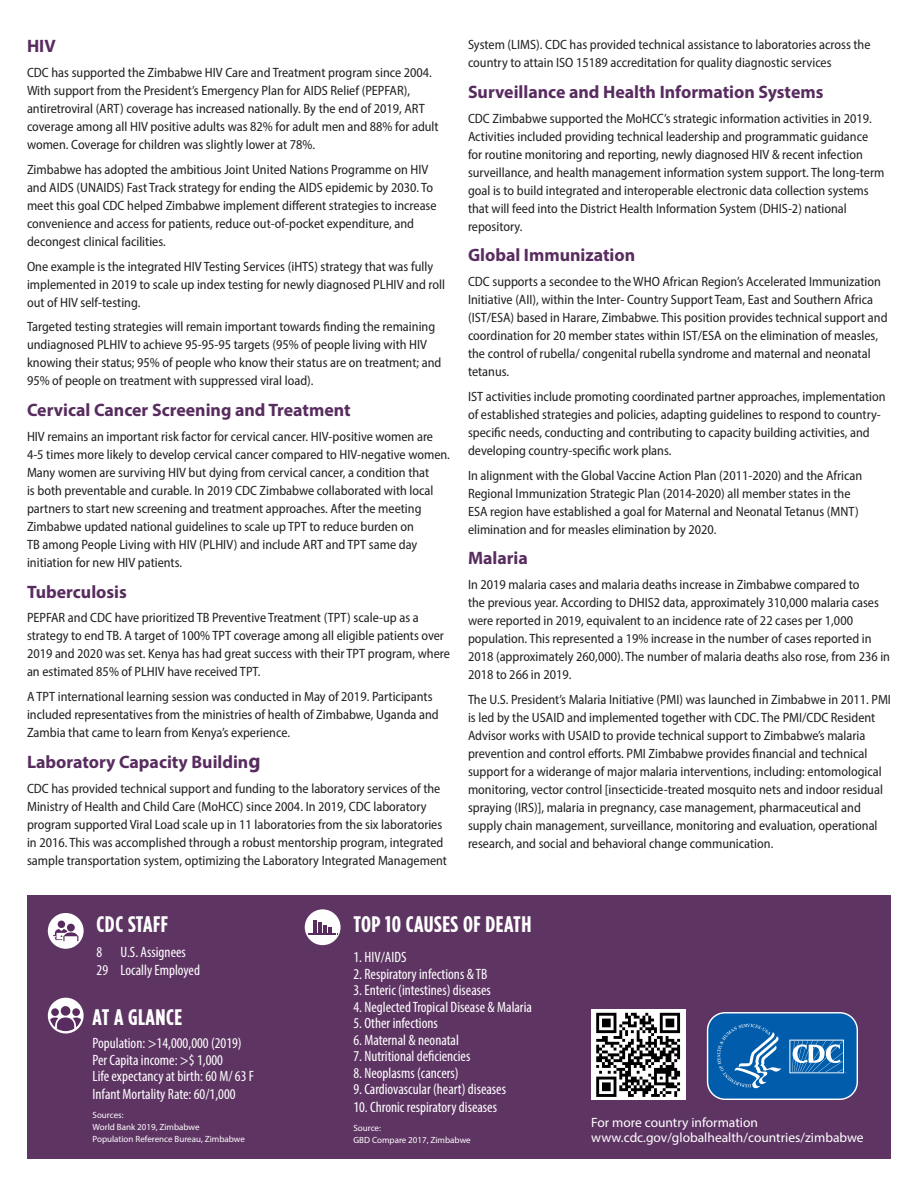
<style>
.page{position:relative;width:918px;height:1188px;background:#fff}
.page>*{position:absolute;margin:0;border:0;box-sizing:border-box;transform-origin:0 0}
.t1{font:700 condensed 22.5px "Gotham HTF";letter-spacing:.02em;color:#fff;scale:1.05 1}
.t2{font:700 18px "Myriad Pro";color:#582c5f}
.t3{font:condensed 15px/16.5px "Myriad Pro";color:#fff}
.t4{font:semi-condensed 13.5px/18px "Myriad Pro";color:#231f20}
.t5{font:13.5px/15px "Myriad Pro";color:#fff}
.t6{font:9px/12px "Myriad Pro";color:#fff}
.s1{font-size:21px}
</style>
<div class="page">
<div style="left:27px;top:895px;width:864px;height:264px;background:#5e3463"></div>
<div style="left:305px;top:909px;width:36px;height:36px;background:#fff;border-radius:50%"></div>
<hr style="left:318px;top:922px;width:4px;height:11px;background:#582c5f">
<hr style="left:313px;top:920px;width:4px;height:13px;background:#582c5f">
<svg style="left:308px;top:925px;width:30px;height:10px"></svg>
<div style="left:48px;top:998px;width:36px;height:35px;background:#fff;border-radius:50%"></div>
<div style="left:51px;top:1008px;width:8px;height:8px;background:#582c5f;border-radius:50%"></div>
<div style="left:61px;top:1006px;width:9px;height:10px;background:#582c5f;border-radius:50%"></div>
<div style="left:72px;top:1008px;width:8px;height:8px;background:#582c5f;border-radius:50%"></div>
<svg style="left:50px;top:1017px;width:31px;height:14px"></svg>
<div style="left:48px;top:913px;width:36px;height:36px;background:#fff;border-radius:50%"></div>
<div style="left:58px;top:921px;width:7px;height:7px;background:#582c5f;border-radius:50%"></div>
<svg style="left:53px;top:929px;width:25px;height:12px"></svg>
<div style="left:67px;top:924px;width:8px;height:7px;background:#582c5f;border-radius:50%"></div>
<svg style="left:706px;top:1012px;width:152px;height:88px;background:#2873b5"></svg>
<img style="left:591px;top:1010px;width:95px;height:90px">
<h2 class="t2" style="left:27px;top:35px;width:30px">HIV</h2>
<p class="t4" style="left:27px;top:63px;width:413px">CDC has supported the Zimbabwe HIV Care and Treatment program since 2004.<br>With support from the President’s Emergency Plan for AIDS Relief (PEPFAR), antiretroviral (ART) coverage has increased nationally. By the end of 2019, ART coverage among all HIV positive adults was 82% for adult men and 88% for adult women. Coverage for children was slightly lower at 78%.</p>
<p class="t4" style="left:27px;top:160px;width:411px">Zimbabwe has adopted the ambitious Joint United Nations Programme on HIV and AIDS (UNAIDS) Fast Track strategy for ending the AIDS epidemic by 2030. To meet this goal CDC helped Zimbabwe implement different strategies to increase convenience and access for patients, reduce out-of-pocket expenditure, and decongest clinical facilities.</p>
<p class="t4" style="left:27px;top:257px;width:420px">One example is the integrated HIV Testing Services (iHTS) strategy that was fully implemented in 2019 to scale up index testing for newly diagnosed PLHIV and roll out of HIV self-testing.</p>
<p class="t4" style="left:27px;top:318px;width:416px">Targeted testing strategies will remain important towards finding the remaining undiagnosed PLHIV to achieve 95-95-95 targets (95% of people living with HIV knowing their status; 95% of people who know their status are on treatment; and 95% of people on treatment with suppressed viral load).</p>
<h2 class="t2" style="left:27px;top:398px;width:325px">Cervical Cancer Screening and Treatment</h2>
<p class="t4" style="left:27px;top:427px;width:425px">HIV remains an important risk factor for cervical cancer. HIV-positive women are 4-5 times more likely to develop cervical cancer compared to HIV-negative women.<br>Many women are surviving HIV but dying from cervical cancer, a condition that<br>is both preventable and curable. In 2019 CDC Zimbabwe collaborated with local partners to start new screening and treatment approaches. After the meeting Zimbabwe updated national guidelines to scale up TPT to reduce burden on<br>TB among People Living with HIV (PLHIV) and include ART and TPT same day initiation for new HIV patients.</p>
<h2 class="t2" style="left:27px;top:580px;width:101px">Tuberculosis</h2>
<p class="t4" style="left:27px;top:609px;width:424px">PEPFAR and CDC have prioritized TB Preventive Treatment (TPT) scale-up as a strategy to end TB. A target of 100% TPT coverage among all eligible patients over 2019 and 2020 was set. Kenya has had great success with their TPT program, where an estimated 85% of PLHIV have received TPT.</p>
<p class="t4" style="left:27px;top:687px;width:413px">A TPT international learning session was conducted in May of 2019. Participants included representatives from the ministries of health of Zimbabwe, Uganda and<br>Zambia that came to learn from Kenya’s experience.</p>
<h2 class="t2" style="left:27px;top:750px;width:235px">Laboratory Capacity Buildin<span class="s1">g</span></h2>
<p class="t4" style="left:27px;top:779px;width:422px">CDC has provided technical support and funding to the laboratory services of the Ministry of Health and Child Care (MoHCC) since 2004. In 2019, CDC laboratory program supported Viral Load scale up in 11 laboratories from the six laboratories in 2016. This was accomplished through a robust mentorship program, integrated sample transportation system, optimizing the Laboratory Integrated Management</p>
<p class="t4" style="left:468px;top:35px;width:404px">System (LIMS). CDC has provided technical assistance to laboratories across the country to attain ISO 15189 accreditation for quality diagnostic services</p>
<h2 class="t2" style="left:468px;top:80px;width:357px">Surveillance and Health Information Systems</h2>
<p class="t4" style="left:468px;top:109px;width:418px">CDC Zimbabwe supported the MoHCC’s strategic information activities in 2019.<br>Activities included providing technical leadership and programmatic guidance for routine monitoring and reporting, newly diagnosed HIV &amp; recent infection surveillance, and health management information system support. The long-term goal is to build integrated and interoperable electronic data collection systems that will feed into the District Health Information System (DHIS-2) national repository.</p>
<h2 class="t2" style="left:468px;top:243px;width:169px">Global Immunization</h2>
<p class="t4" style="left:468px;top:272px;width:421px">CDC supports a secondee to the WHO African Region’s Accelerated Immunization Initiative (AII), within the Inter- Country Support Team, East and Southern Africa (IST/ESA) based in Harare, Zimbabwe. This position provides technical support and coordination for 20 member states within IST/ESA on the elimination of measles, the control of rubella/ congenital rubella syndrome and maternal and neonatal tetanus.</p>
<p class="t4" style="left:468px;top:387px;width:419px">IST activities include promoting coordinated partner approaches, implementation of established strategies and policies, adapting guidelines to respond to country&shy;specific needs, conducting and contributing to capacity building activities, and developing country-specific work plans.</p>
<p class="t4" style="left:468px;top:466px;width:396px">In alignment with the Global Vaccine Action Plan (2011-2020) and the African Regional Immunization Strategic Plan (2014-2020) all member states in the ESA region have established a goal for Maternal and Neonatal Tetanus (MNT) elimination and for measles elimination by 2020.</p>
<h2 class="t2" style="left:468px;top:546px;width:61px">Malaria</h2>
<p class="t4" style="left:468px;top:575px;width:424px">In 2019 malaria cases and malaria deaths increase in Zimbabwe compared to<br>the previous year. According to DHIS2 data, approximately 310,000 malaria cases were reported in 2019, equivalent to an incidence rate of 22 cases per 1,000 population. This represented a 19% increase in the number of cases reported in 2018 (approximately 260,000). The number of malaria deaths also rose, from 236 in 2018 to 266 in 2019.</p>
<p class="t4" style="left:468px;top:690px;width:424px">The U.S. President’s Malaria Initiative (PMI) was launched in Zimbabwe in 2011. PMI is led by the USAID and implemented together with CDC. The PMI/CDC Resident Advisor works with USAID to provide technical support to Zimbabwe’s malaria prevention and control efforts. PMI Zimbabwe provides financial and technical support for a widerange of major malaria interventions, including: entomological monitoring, vector control [insecticide-treated mosquito nets and indoor residual spraying (IRS)], malaria in pregnancy, case management, pharmaceutical and supply chain management, surveillance, monitoring and evaluation, operational research, and social and behavioral change communication.</p>
<h1 class="t1" style="left:97px;top:912px;width:70px">CDC STAFF</h1>
<p class="t3" style="left:97px;top:943px;width:105px;line-height:18px">8 U.S. Assignees<br>29 Locally Employed</p>
<h1 class="t1" style="left:93px;top:1004px;width:87px">AT A GLANCE</h1>
<p class="t3" style="left:93px;top:1035px;width:163px">Population: &gt;14,000,000 (2019)<br>Per Capita income: &gt;$ 1,000<br>Life expectancy at birth: 60 M/ 63 F</p>
<p class="t3" style="left:93px;top:1086px;width:145px">Infant Mortality Rate: 60/1,000</p>
<p class="t6" style="left:93px;top:1109px;width:154px">Sources:<br>World Bank 2019, Zimbabwe<br>Population Reference Bureau, Zimbabwe</p>
<h1 class="t1" style="left:353px;top:912px;width:171px">TOP 10 CAUSES OF DEATH</h1>
<p class="t3" style="left:353px;top:949px;width:55px">1. HIV/AIDS</p>
<p class="t3" style="left:353px;top:965px;width:136px">2. Respiratory infections &amp; TB</p>
<p class="t3" style="left:353px;top:982px;width:139px">3. Enteric (intestines) diseases</p>
<p class="t3" style="left:353px;top:998px;width:180px">4. Neglected Tropical Disease &amp; Malaria</p>
<p class="t3" style="left:353px;top:1015px;width:86px">5. Other infections</p>
<p class="t3" style="left:353px;top:1031px;width:107px">6. Maternal &amp; neonatal</p>
<p class="t3" style="left:353px;top:1048px;width:118px">7. Nutritional deficiencies</p>
<p class="t3" style="left:353px;top:1064px;width:107px">8. Neoplasms (cancers)</p>
<p class="t3" style="left:353px;top:1081px;width:154px">9. Cardiovascular (heart) diseases</p>
<p class="t3" style="left:353px;top:1099px;width:145px">10. Chronic respiratory diseases</p>
<p class="t6" style="left:353px;top:1122px;width:119px">Source:<br>GBD Compare 2017, Zimbabwe</p>
<p class="t5" style="left:591px;top:1115px;width:274px">For more country information www.cdc.gov/globalhealth/countries/zimbabwe</p>
</div>
